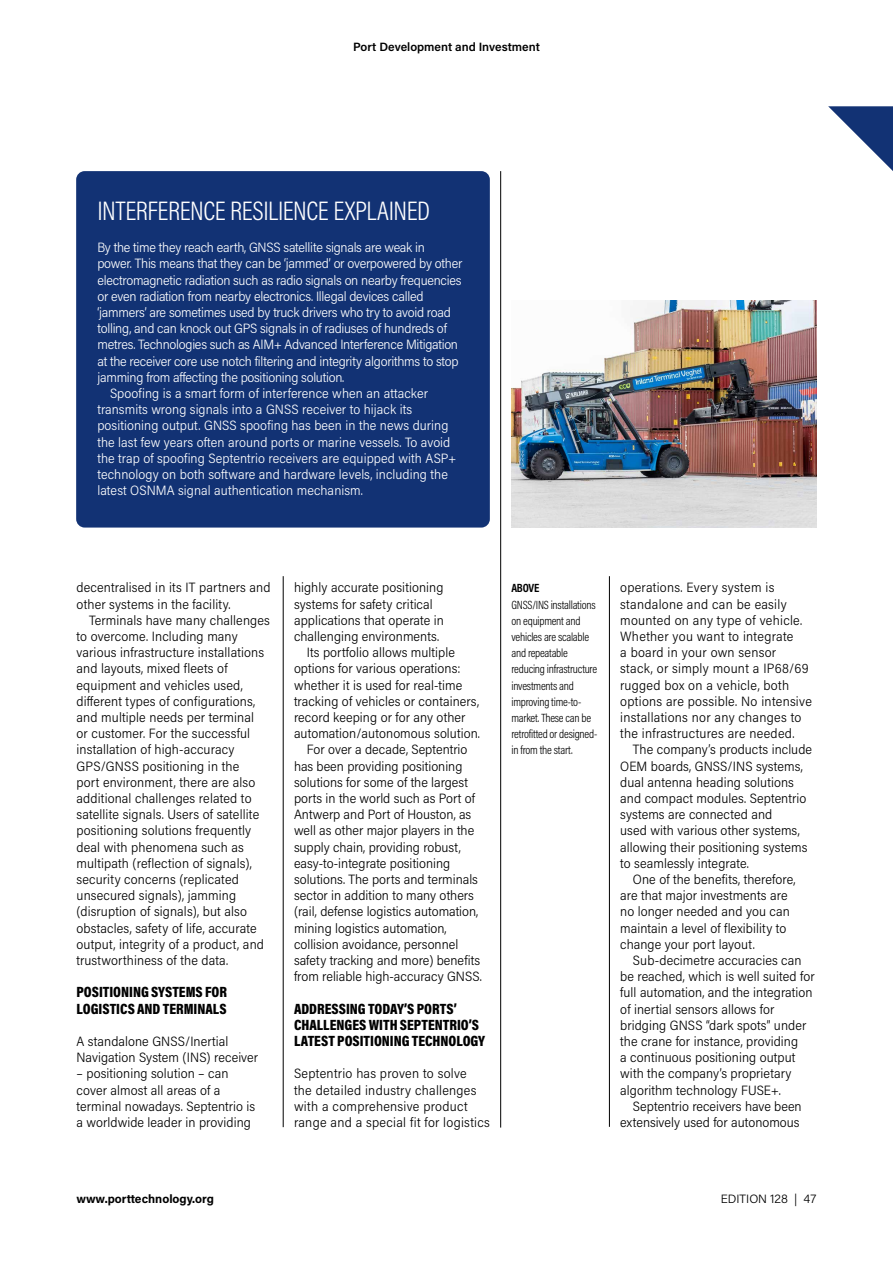
<style>
.page{position:relative;width:893px;height:1263px;background:#fff}
.page>*{position:absolute;margin:0;border:0;box-sizing:border-box;transform-origin:0 0}
.t1{font:300 27px "Acumin Pro Cond";letter-spacing:-.015em;color:#fff}
.t2{font:900 15px/16.2px "Acumin Pro Cond";color:#000}
.t3{font:300 13.5px/16.2px "Acumin Pro Semi Cond";letter-spacing:.005em;color:#000}
.t4{font:300 13.5px "Acumin Pro Semi Cond";letter-spacing:-.015em;color:#fff}
.t5{font:300 13.5px "Acumin Pro Semi Cond";letter-spacing:.005em;color:#fff}
.t6{font:300 12px/16.2px "Acumin Pro Cond";letter-spacing:-.02em;color:#000}
.t7{font:600 12px "Acumin Pro";color:#000}
.t8{font:700 12px "Acumin Pro";color:#000}
.t9{font:300 12px "Acumin Pro";color:#000}
.t10{font:700 12px "Acumin Pro Cond";letter-spacing:-.025em;color:#000}
</style>
<div class="page">
<hr style="left:283px;top:576px;width:1px;height:551px;background:#000">
<hr style="left:500px;top:171px;width:1px;height:956px;background:#000">
<hr style="left:609px;top:576px;width:1px;height:551px;background:#000">
<div style="left:76px;top:171px;width:414px;height:356px;background:#123274;border-radius:9px"></div>
<svg style="left:828px;top:106px;width:65px;height:65px"></svg>
<img style="left:511px;top:301px;width:305px;height:226px">
<p class="t7" style="left:353px;top:39px;width:188px">Port Development and Investment</p>
<h1 class="t1" style="left:97px;top:193px;width:334px">INTERFERENCE RESILIENCE EXPLAINED</h1>
<p class="t4" style="left:97px;top:238px;width:329px">By the time they reach earth, GNSS satellite signals are weak in</p>
<p class="t4" style="left:97px;top:254px;width:366px">power. This means that they can be ‘jammed’ or overpowered by other</p>
<p class="t4" style="left:97px;top:270px;width:366px">electromagnetic radiation such as radio signals on nearby frequencies</p>
<p class="t4" style="left:97px;top:287px;width:328px">or even radiation from nearby electronics. Illegal devices called</p>
<p class="t4" style="left:97px;top:303px;width:355px">‘jammers’ are sometimes used by truck drivers who try to avoid road</p>
<p class="t4" style="left:97px;top:319px;width:351px">tolling, and can knock out GPS signals in of radiuses of hundreds of</p>
<p class="t4" style="left:97px;top:335px;width:362px">metres. Technologies such as AIM+ Advanced Interference Mitigation</p>
<p class="t4" style="left:97px;top:351px;width:363px">at the receiver core use notch filtering and integrity algorithms to stop</p>
<p class="t4" style="left:97px;top:368px;width:248px">jamming from affecting the positioning solution.</p>
<p class="t5" style="left:110px;top:384px;width:319px">Spoofing is a smart form of interference when an attacker</p>
<p class="t5" style="left:97px;top:400px;width:316px">transmits wrong signals into a GNSS receiver to hijack its</p>
<p class="t5" style="left:97px;top:416px;width:353px">positioning output. GNSS spoofing has been in the news during</p>
<p class="t5" style="left:97px;top:432px;width:354px">the last few years often around ports or marine vessels. To avoid</p>
<p class="t5" style="left:97px;top:449px;width:360px">the trap of spoofing Septentrio receivers are equipped with ASP+</p>
<p class="t5" style="left:97px;top:465px;width:352px">technology on both software and hardware levels, including the</p>
<p class="t5" style="left:97px;top:481px;width:267px">latest OSNMA signal authentication mechanism.</p>
<p class="t3" style="left:77px;top:579px;width:196px">decentralised in its IT partners and other systems in the facility.</p>
<p class="t3" style="left:77px;top:611px;width:195px;text-indent:13px">Terminals have many challenges to overcome. Including many various infrastructure installations and layouts, mixed fleets of equipment and vehicles used, different types of configurations, and multiple needs per terminal<br>or customer. For the successful installation of high-accuracy<br>GPS/GNSS positioning in the<br>port environment, there are also additional challenges related to satellite signals. Users of satellite positioning solutions frequently deal with phenomena such as multipath (reflection of signals), security concerns (replicated unsecured signals), jamming (disruption of signals), but also obstacles, safety of life, accurate output, integrity of a product, and trustworthiness of the data.</p>
<p class="t2" style="left:77px;top:984px;width:152px">POSITIONING SYSTEMS FOR<br>LOGISTICS AND TERMINALS</p>
<p class="t3" style="left:77px;top:1033px;width:183px">A standalone GNSS/Inertial<br>Navigation System (INS) receiver</p>
<p class="t3" style="left:77px;top:1065px;width:180px">– positioning solution – can cover almost all areas of a terminal nowadays. Septentrio is a worldwide leader in providing</p>
<p class="t3" style="left:294px;top:579px;width:151px">highly accurate positioning</p>
<p class="t3" style="left:294px;top:595px;width:140px">systems for safety critical</p>
<p class="t3" style="left:294px;top:611px;width:151px">applications that operate in</p>
<p class="t3" style="left:294px;top:628px;width:147px">challenging environments.</p>
<p class="t3" style="left:307px;top:644px;width:150px">Its portfolio allows multiple</p>
<p class="t3" style="left:294px;top:660px;width:168px">options for various operations:</p>
<p class="t3" style="left:294px;top:676px;width:170px">whether it is used for real-time</p>
<p class="t3" style="left:294px;top:692px;width:187px">tracking of vehicles or containers,</p>
<p class="t3" style="left:294px;top:709px;width:173px">record keeping or for any other</p>
<p class="t3" style="left:294px;top:725px;width:187px">automation/autonomous solution.</p>
<p class="t3" style="left:307px;top:741px;width:162px">For over a decade, Septentrio</p>
<p class="t3" style="left:294px;top:757px;width:170px">has been providing positioning</p>
<p class="t3" style="left:294px;top:773px;width:175px">solutions for some of the largest</p>
<p class="t3" style="left:294px;top:790px;width:183px">ports in the world such as Port of</p>
<p class="t3" style="left:294px;top:806px;width:179px">Antwerp and Port of Houston, as</p>
<p class="t3" style="left:294px;top:822px;width:182px">well as other major players in the</p>
<p class="t3" style="left:294px;top:838px;width:168px">supply chain, providing robust,</p>
<p class="t3" style="left:294px;top:854px;width:158px">easy-to-integrate positioning</p>
<p class="t3" style="left:294px;top:871px;width:186px">solutions. The ports and terminals</p>
<p class="t3" style="left:294px;top:887px;width:181px">sector in addition to many others</p>
<p class="t3" style="left:294px;top:903px;width:186px">(rail, defense logistics automation,</p>
<p class="t3" style="left:294px;top:919px;width:154px">mining logistics automation,</p>
<p class="t3" style="left:294px;top:935px;width:166px">collision avoidance, personnel</p>
<p class="t3" style="left:294px;top:952px;width:188px">safety tracking and more) benefits</p>
<p class="t3" style="left:294px;top:968px;width:189px">from reliable high-accuracy GNSS.</p>
<p class="t2" style="left:294px;top:1000px;width:193px">ADDRESSING TODAY’S PORTS’<br>CHALLENGES WITH SEPTENTRIO’S<br>LATEST POSITIONING TECHNOLOGY</p>
<p class="t3" style="left:294px;top:1065px;width:197px">Septentrio has proven to solve<br>the detailed industry challenges with a comprehensive product range and a special fit for logistics</p>
<p class="t10" style="left:511px;top:580px;width:29px">ABOVE</p>
<p class="t6" style="left:511px;top:596px;width:87px">GNSS/INS installations on equipment and vehicles are scalable and repeatable reducing infrastructure investments and improving time-to&shy;market. These can be retrofitted or designed&shy;in from the start.</p>
<p class="t3" style="left:620px;top:579px;width:193px">operations. Every system is standalone and can be easily mounted on any type of vehicle.<br>Whether you want to integrate<br>a board in your own sensor stack, or simply mount a IP68/69 rugged box on a vehicle, both options are possible. No intensive installations nor any changes to the infrastructures are needed.</p>
<p class="t3" style="left:620px;top:741px;width:193px;text-indent:13px">The company’s products include<br>OEM boards, GNSS/INS systems, dual antenna heading solutions and compact modules. Septentrio systems are connected and<br>used with various other systems, allowing their positioning systems to seamlessly integrate.</p>
<p class="t3" style="left:620px;top:871px;width:177px;text-indent:13px">One of the benefits, therefore, are that major investments are no longer needed and you can maintain a level of flexibility to change your port layout.</p>
<p class="t3" style="left:620px;top:952px;width:196px;text-indent:13px">Sub-decimetre accuracies can be reached, which is well suited for full automation, and the integration of inertial sensors allows for bridging GNSS “dark spots” under the crane for instance, providing<br>a continuous positioning output with the company’s proprietary algorithm technology FUSE+.</p>
<p class="t3" style="left:620px;top:1097px;width:183px;text-align:right">Septentrio receivers have been extensively used for autonomous</p>
<p class="t8" style="left:77px;top:1191px;width:139px">www.porttechnology.org</p>
<p class="t9" style="left:721px;top:1191px;width:97px">EDITION 128 | 47</p>
</div>
